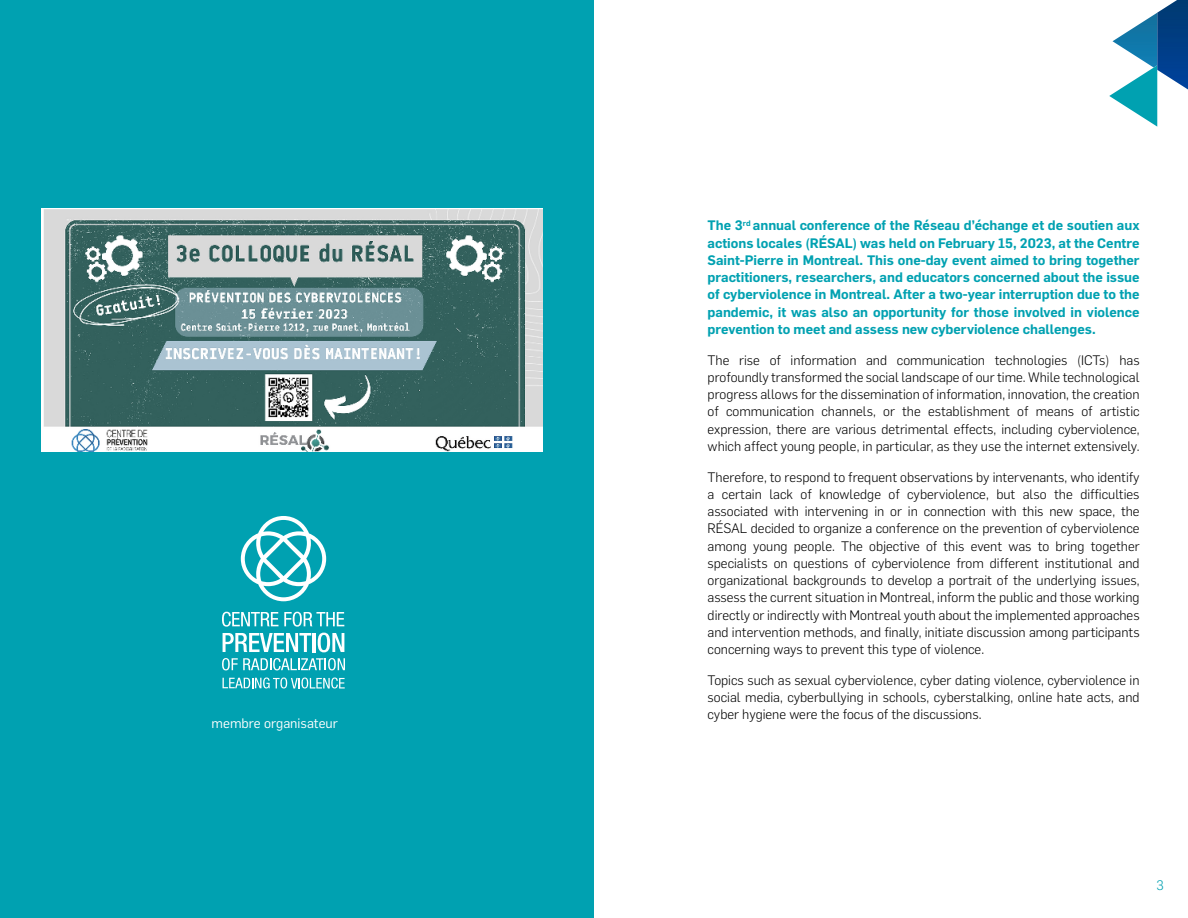
<style>
.page{position:relative;width:1188px;height:918px;background:#fff}
.page>*{position:absolute;margin:0;border:0;box-sizing:border-box;transform-origin:0 0}
.BodyTexte{font:300 13.5px/17.2px "Flama";color:#000;text-align:justify}
.BodyTexte-2{font:600 13.5px/17.2px "Flama";color:#00a1b1;text-align:justify}
.boite_bleue{font:13.5px "Flama";color:#fff}
.TDM_Section{font:300 13.5px "Flama";color:#00a1b1}
.s1{color:#00a1b1}
</style>
<div class="page">
<div style="left:0;top:0;width:594px;height:918px;background:#00a1b1"></div>
<img style="left:42px;top:208px;width:501px;height:244px">
<svg style="left:222px;top:612px;width:56px;height:15px"></svg>
<svg style="left:284px;top:612px;width:60px;height:15px"></svg>
<svg style="left:223px;top:633px;width:88px;height:19px"></svg>
<hr style="left:313px;top:633px;width:3px;height:19px;background:#fff">
<svg style="left:318px;top:633px;width:26px;height:19px"></svg>
<svg style="left:222px;top:658px;width:123px;height:12px"></svg>
<svg style="left:223px;top:678px;width:122px;height:11px"></svg>
<svg style="left:241px;top:516px;width:85px;height:85px"></svg>
<svg style="left:1109px;top:13px;width:79px;height:114px"></svg>
<img style="left:1157px;top:0;width:31px;height:89px">
<p class="boite_bleue" style="left:212px;top:714px;width:188px">membre organisateur<span class="s1">Innovation</span></p>
<p class="BodyTexte-2" style="left:708px;top:216px;width:434px">The 3<sup>rd</sup> annual conference of the Réseau d’échange et de soutien aux actions locales (RÉSAL) was held on February 15, 2023, at the Centre Saint-Pierre in Montreal. This one-day event aimed to bring together practitioners, researchers, and educators concerned about the issue of cyberviolence in Montreal. After a two-year interruption due to the pandemic, it was also an opportunity for those involved in violence prevention to meet and assess new cyberviolence challenges.</p>
<p class="BodyTexte" style="left:708px;top:350px;width:434px">The rise of information and communication technologies (ICTs) has profoundly transformed the social landscape of our time. While technological progress allows for the dissemination of information, innovation, the creation of communication channels, or the establishment of means of artistic expression, there are various detrimental effects, including cyberviolence, which affect young people, in particular, as they use the internet extensively.</p>
<p class="BodyTexte" style="left:708px;top:467px;width:434px">Therefore, to respond to frequent observations by intervenants, who identify a certain lack of knowledge of cyberviolence, but also the difficulties associated with intervening in or in connection with this new space, the RÉSAL decided to organize a conference on the prevention of cyberviolence among young people. The objective of this event was to bring together specialists on questions of cyberviolence from different institutional and organizational backgrounds to develop a portrait of the underlying issues, assess the current situation in Montreal, inform the public and those working directly or indirectly with Montreal youth about the implemented approaches and intervention methods, and finally, initiate discussion among participants concerning ways to prevent this type of violence.</p>
<p class="BodyTexte" style="left:708px;top:671px;width:433px">Topics such as sexual cyberviolence, cyber dating violence, cyberviolence in social media, cyberbullying in schools, cyberstalking, online hate acts, and cyber hygiene were the focus of the discussions.</p>
<p class="TDM_Section" style="left:1156px;top:876px;width:9px">3</p>
</div>
